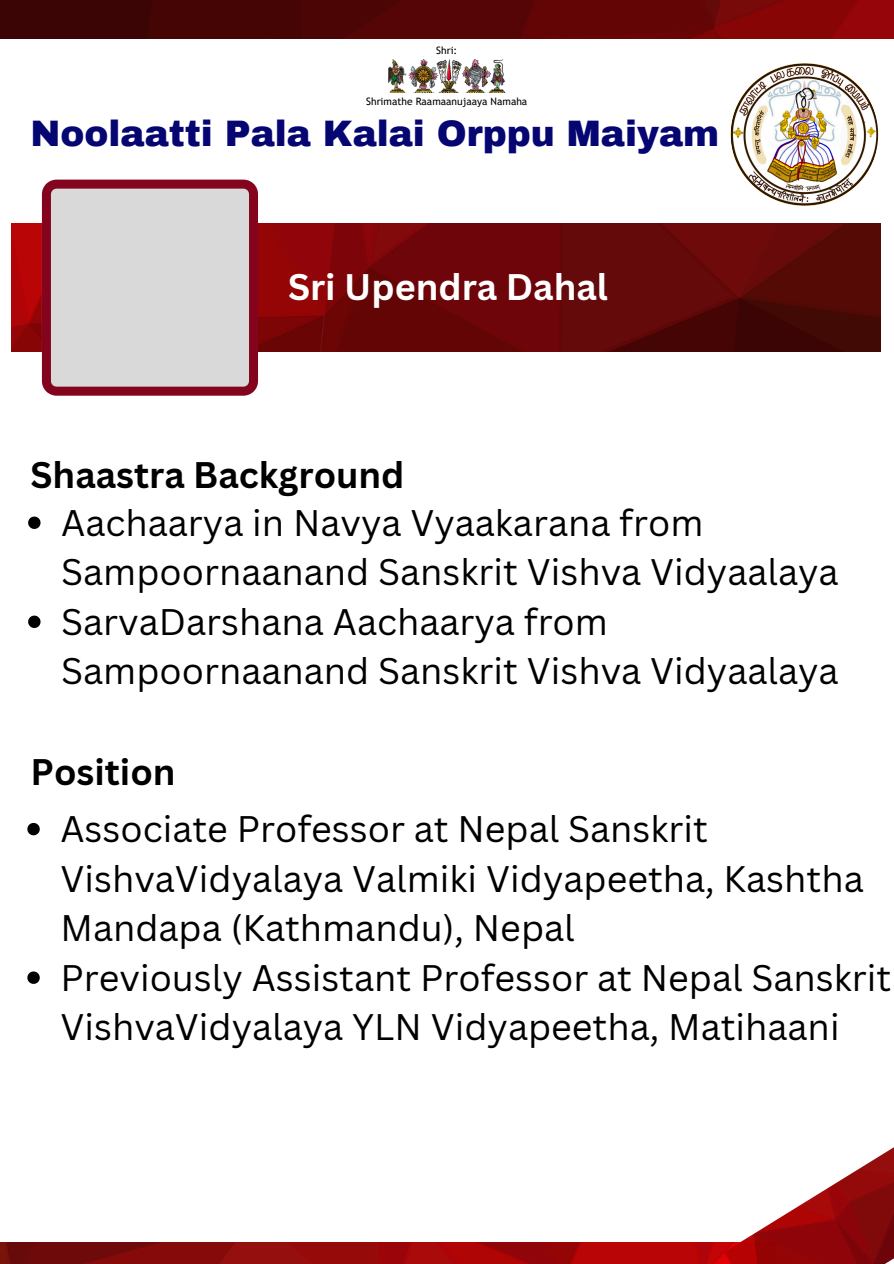
<style>
.page{position:relative;width:894px;height:1264px;background:#fff}
.page>*{position:absolute;margin:0;border:0;box-sizing:border-box;transform-origin:0 0}
.t1{font:36px/49.5px "Canva Sans";color:#000}
.t2{font:900 36px "Archivo";color:#060672}
.t3{font:700 36px "Canva Sans";color:#000}
.t4{font:700 36px "Canva Sans";color:#fff}
.t5{font:10.2px "Trebuchet MS";color:#000}
</style>
<div class="page">
<img style="left:388px;top:59px;width:117px;height:34px">
<img style="left:11px;top:223px;width:869px;height:129px">
<img style="left:730px;top:61px;width:147px;height:147px;border-radius:50%">
<svg style="left:42px;top:180px;width:216px;height:215px;background:#ccb8bc"></svg>
<img style="left:0;top:0;width:893px;height:38px">
<img style="left:1px;top:1242px;width:722px;height:21px">
<img style="left:723px;top:1148px;width:170px;height:115px">
<svg style="left:28px;top:516px;width:12px;height:13px"></svg>
<svg style="left:28px;top:615px;width:12px;height:13px"></svg>
<svg style="left:27px;top:823px;width:13px;height:12px"></svg>
<svg style="left:27px;top:971px;width:13px;height:12px"></svg>
<p class="t5" style="left:436px;top:44px;width:23px">Shri:</p>
<p class="t5" style="left:366px;top:96px;width:162px">Shrimathe Raamaanujaaya Namaha</p>
<p class="t2" style="left:31px;top:115px;width:689px">Noolaatti Pala Kalai Orppu Maiyam</p>
<p class="t4" style="left:288px;top:261px;width:321px">Sri Upendra Dahal</p>
<h2 class="t3" style="left:31px;top:449px;width:375px">Shaastra Background</h2>
<p class="t1" style="left:61px;top:497px;width:778px">Aachaarya in Navya Vyaakarana from<br>Sampoornaanand Sanskrit Vishva Vidyaalaya</p>
<h1 class="t1" style="left:61px;top:596px;width:778px">SarvaDarshana Aachaarya from<br>Sampoornaanand Sanskrit Vishva Vidyaalaya</h1>
<p class="t3" style="left:31px;top:746px;width:146px">Position</p>
<h1 class="t1" style="left:60px;top:803px;width:804px">Associate Professor at Nepal Sanskrit<br>VishvaVidyalaya Valmiki Vidyapeetha, Kashtha<br>Mandapa (Kathmandu), Nepal</h1>
<p class="t1" style="left:60px;top:951px;width:832px">Previously Assistant Professor at Nepal Sanskrit<br>VishvaVidyalaya YLN Vidyapeetha, Matihaani</p>
</div>
